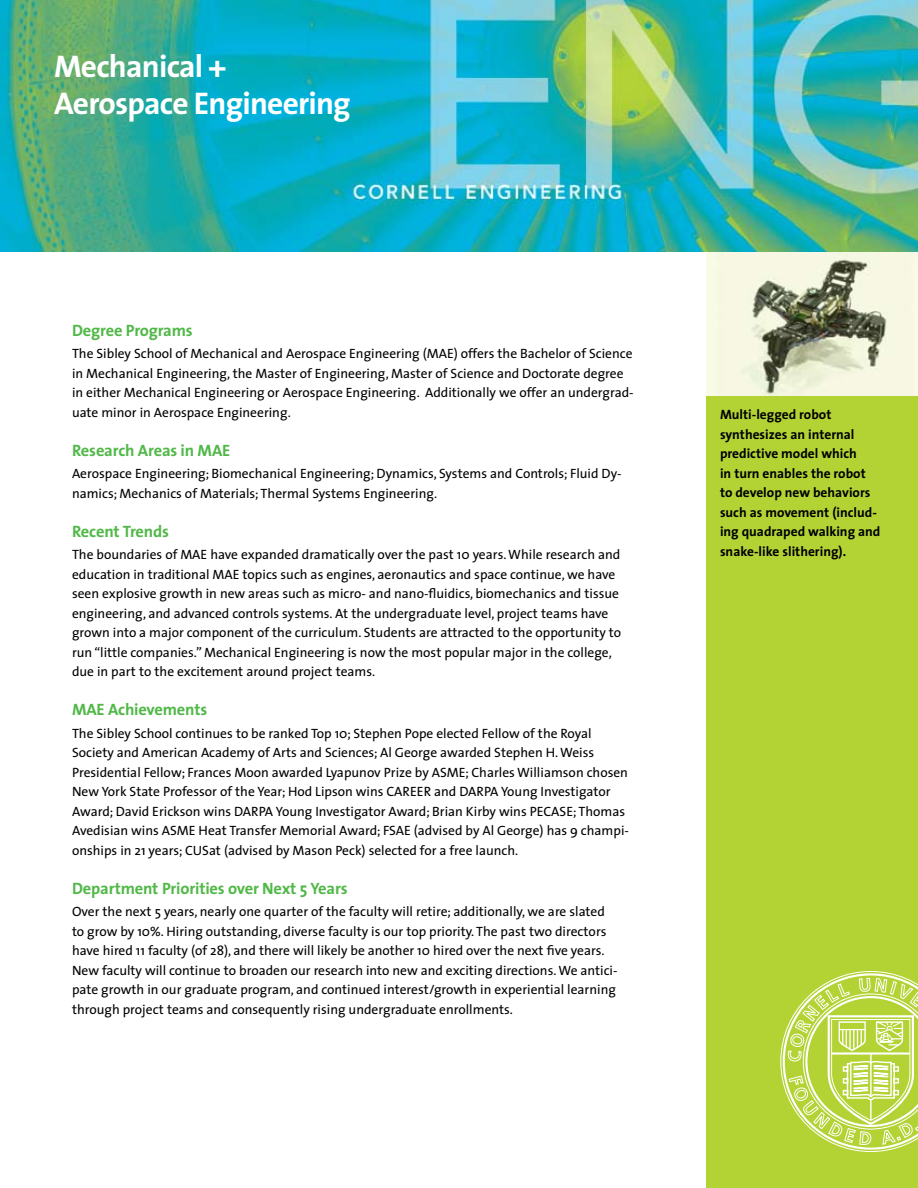
<style>
.page{position:relative;width:918px;height:1188px;background:#fff}
.page>*{position:absolute;margin:0;border:0;box-sizing:border-box;transform-origin:0 0}
.t1{font:700 31.5px/37.5px "The Sans";letter-spacing:-.025em;color:#fff}
.t2{font:700 16.5px "The Sans";letter-spacing:-.01em;color:#51b848}
.t3{font:13.5px/19.5px "The Sans";color:#000}
.t4{font:700 13.5px/19.5px "The Sans";color:#000}
</style>
<div class="page">
<img style="left:0;top:0;width:918px;height:252px">
<div style="left:706px;top:252px;width:212px;height:936px;background:#b3d335"></div>
<svg style="left:780px;top:971px;width:138px;height:181px"></svg>
<img style="left:706px;top:252px;width:212px;height:144px">
<h1 class="t1" style="left:54px;top:47px;width:298px">Mechanical +<br>Aerospace Engineering</h1>
<p class="t2" style="left:72px;top:317px;width:122px">Degree Programs</p>
<p class="t3" style="left:72px;top:344px;width:563px">The Sibley School of Mechanical and Aerospace Engineering (MAE) offers the Bachelor of Science in Mechanical Engineering, the Master of Engineering, Master of Science and Doctorate degree in either Mechanical Engineering or Aerospace Engineering. Additionally we offer an undergrad&shy;uate minor in Aerospace Engineering.</p>
<p class="t2" style="left:72px;top:437px;width:160px">Research Areas in MAE</p>
<p class="t3" style="left:72px;top:464px;width:551px">Aerospace Engineering; Biomechanical Engineering; Dynamics, Systems and Controls; Fluid Dy&shy;namics; Mechanics of Materials; Thermal Systems Engineering.</p>
<p class="t2" style="left:72px;top:518px;width:99px">Recent Trends</p>
<p class="t3" style="left:72px;top:545px;width:551px">The boundaries of MAE have expanded dramatically over the past 10 years. While research and education in traditional MAE topics such as engines, aeronautics and space continue, we have seen explosive growth in new areas such as micro- and nano-fluidics, biomechanics and tissue engineering, and advanced controls systems. At the undergraduate level, project teams have grown into a major component of the curriculum. Students are attracted to the opportunity to run “little companies.” Mechanical Engineering is now the most popular major in the college, due in part to the excitement around project teams.</p>
<p class="t2" style="left:72px;top:696px;width:137px">MAE Achievements</p>
<p class="t3" style="left:72px;top:724px;width:558px">The Sibley School continues to be ranked Top 10; Stephen Pope elected Fellow of the Royal Society and American Academy of Arts and Sciences; Al George awarded Stephen H. Weiss Presidential Fellow; Frances Moon awarded Lyapunov Prize by ASME; Charles Williamson chosen New York State Professor of the Year; Hod Lipson wins CAREER and DARPA Young Investigator Award; David Erickson wins DARPA Young Investigator Award; Brian Kirby wins PECASE; Thomas Avedisian wins ASME Heat Transfer Memorial Award; FSAE (advised by Al George) has 9 champi&shy;onships in 21 years; CUSat (advised by Mason Peck) selected for a free launch.</p>
<p class="t2" style="left:72px;top:875px;width:277px">Department Priorities over Next 5 Years</p>
<p class="t3" style="left:72px;top:902px;width:547px">Over the next 5 years, nearly one quarter of the faculty will retire; additionally, we are slated to grow by 10%. Hiring outstanding, diverse faculty is our top priority. The past two directors have hired 11 faculty (of 28), and there will likely be another 10 hired over the next five years.<br>New faculty will continue to broaden our research into new and exciting directions. We antici&shy;pate growth in our graduate program, and continued interest/growth in experiential learning through project teams and consequently rising undergraduate enrollments.</p>
<p class="t4" style="left:720px;top:405px;width:162px">Multi-legged robot synthesizes an internal predictive model which<br>in turn enables the robot to develop new behaviors such as movement (includ&shy;ing quadraped walking and snake-like slithering).</p>
</div>
